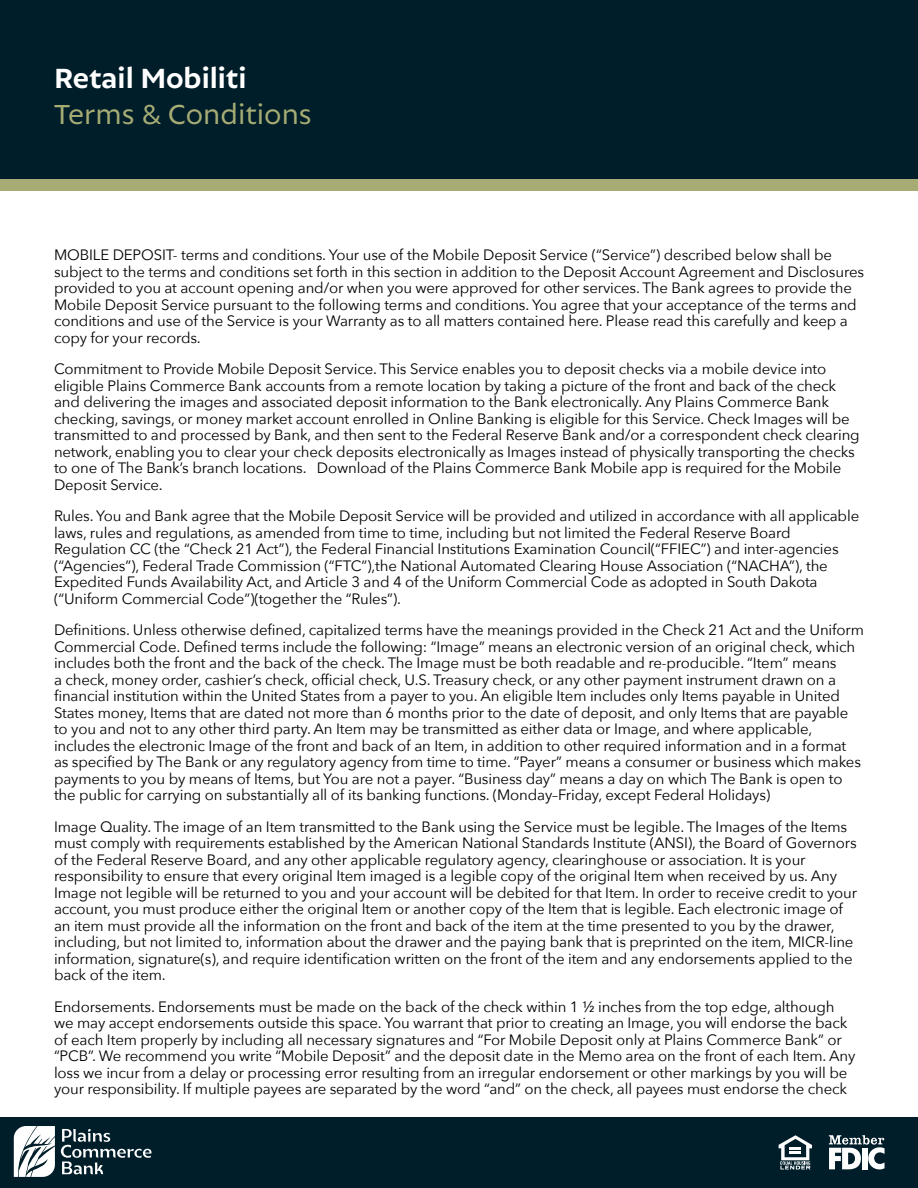
<style>
.page{position:relative;width:918px;height:1188px;background:#fff}
.page>*{position:absolute;margin:0;border:0;box-sizing:border-box;transform-origin:0 0}
.t1{font:30px "Autor";color:#a6ac74}
.t2{font:700 30px "Autor";color:#fff}
.t3{font:15px/16.5px "Avenir Next";letter-spacing:-.01em;color:#000}
</style>
<div class="page">
<div style="left:0;top:0;width:918px;height:191px;background:#001e29"></div>
<div style="left:0;top:1117px;width:918px;height:71px;background:#001e29"></div>
<svg style="left:829px;top:1135px;width:56px;height:34px"></svg>
<div style="left:862px;top:1148px;width:6px;height:21px;background:#fff"></div>
<svg style="left:779px;top:1135px;width:33px;height:34px"></svg>
<svg style="left:14px;top:1126px;width:41px;height:51px;background:#cbd1d3"></svg>
<svg style="left:61px;top:1129px;width:90px;height:45px"></svg>
<h1 class="t2" style="left:54px;top:60px;width:194px">Retail Mobiliti</h1>
<h1 class="t1" style="left:54px;top:96px;width:259px">Terms &amp; Conditions</h1>
<p class="t3" style="left:54px;top:246px;width:812px">MOBILE DEPOSIT- terms and conditions. Your use of the Mobile Deposit Service (“Service”) described below shall be subject to the terms and conditions set forth in this section in addition to the Deposit Account Agreement and Disclosures provided to you at account opening and/or when you were approved for other services. The Bank agrees to provide the Mobile Deposit Service pursuant to the following terms and conditions. You agree that your acceptance of the terms and conditions and use of the Service is your Warranty as to all matters contained here. Please read this carefully and keep a copy for your records.</p>
<p class="t3" style="left:54px;top:360px;width:807px">Commitment to Provide Mobile Deposit Service. This Service enables you to deposit checks via a mobile device into eligible Plains Commerce Bank accounts from a remote location by taking a picture of the front and back of the check and delivering the images and associated deposit information to the Bank electronically. Any Plains Commerce Bank checking, savings, or money market account enrolled in Online Banking is eligible for this Service. Check Images will be transmitted to and processed by Bank, and then sent to the Federal Reserve Bank and/or a correspondent check clearing network, enabling you to clear your check deposits electronically as Images instead of physically transporting the checks to one of The Bank’s branch locations. Download of the Plains Commerce Bank Mobile app is required for the Mobile Deposit Service.</p>
<p class="t3" style="left:54px;top:507px;width:807px">Rules. You and Bank agree that the Mobile Deposit Service will be provided and utilized in accordance with all applicable laws, rules and regulations, as amended from time to time, including but not limited the Federal Reserve Board Regulation CC (the “Check 21 Act”), the Federal Financial Institutions Examination Council(“FFIEC”) and inter-agencies (“Agencies”), Federal Trade Commission (“FTC”),the National Automated Clearing House Association (“NACHA”), the Expedited Funds Availability Act, and Article 3 and 4 of the Uniform Commercial Code as adopted in South Dakota (“Uniform Commercial Code”)(together the “Rules”).</p>
<p class="t3" style="left:54px;top:621px;width:812px">Definitions. Unless otherwise defined, capitalized terms have the meanings provided in the Check 21 Act and the Uniform Commercial Code. Defined terms include the following: “Image” means an electronic version of an original check, which includes both the front and the back of the check. The Image must be both readable and re-producible. “Item” means<br>a check, money order, cashier’s check, official check, U.S. Treasury check, or any other payment instrument drawn on a financial institution within the United States from a payer to you. An eligible Item includes only Items payable in United States money, Items that are dated not more than 6 months prior to the date of deposit, and only Items that are payable to you and not to any other third party. An Item may be transmitted as either data or Image, and where applicable, includes the electronic Image of the front and back of an Item, in addition to other required information and in a format as specified by The Bank or any regulatory agency from time to time. ”Payer” means a consumer or business which makes payments to you by means of Items, but You are not a payer. “Business day” means a day on which The Bank is open to the public for carrying on substantially all of its banking functions. (Monday–Friday, except Federal Holidays)</p>
<p class="t3" style="left:54px;top:818px;width:805px">Image Quality. The image of an Item transmitted to the Bank using the Service must be legible. The Images of the Items must comply with requirements established by the American National Standards Institute (ANSI), the Board of Governors of the Federal Reserve Board, and any other applicable regulatory agency, clearinghouse or association. It is your responsibility to ensure that every original Item imaged is a legible copy of the original Item when received by us. Any Image not legible will be returned to you and your account will be debited for that Item. In order to receive credit to your account, you must produce either the original Item or another copy of the Item that is legible. Each electronic image of an item must provide all the information on the front and back of the item at the time presented to you by the drawer, including, but not limited to, information about the drawer and the paying bank that is preprinted on the item, MICR-line information, signature(s), and require identification written on the front of the item and any endorsements applied to the back of the item.</p>
<p class="t3" style="left:54px;top:998px;width:803px">Endorsements. Endorsements must be made on the back of the check within 1 ½ inches from the top edge, although we may accept endorsements outside this space. You warrant that prior to creating an Image, you will endorse the back of each Item properly by including all necessary signatures and “For Mobile Deposit only at Plains Commerce Bank” or “PCB”. We recommend you write “Mobile Deposit” and the deposit date in the Memo area on the front of each Item. Any loss we incur from a delay or processing error resulting from an irregular endorsement or other markings by you will be your responsibility. If multiple payees are separated by the word “and” on the check, all payees must endorse the check</p>
</div>
